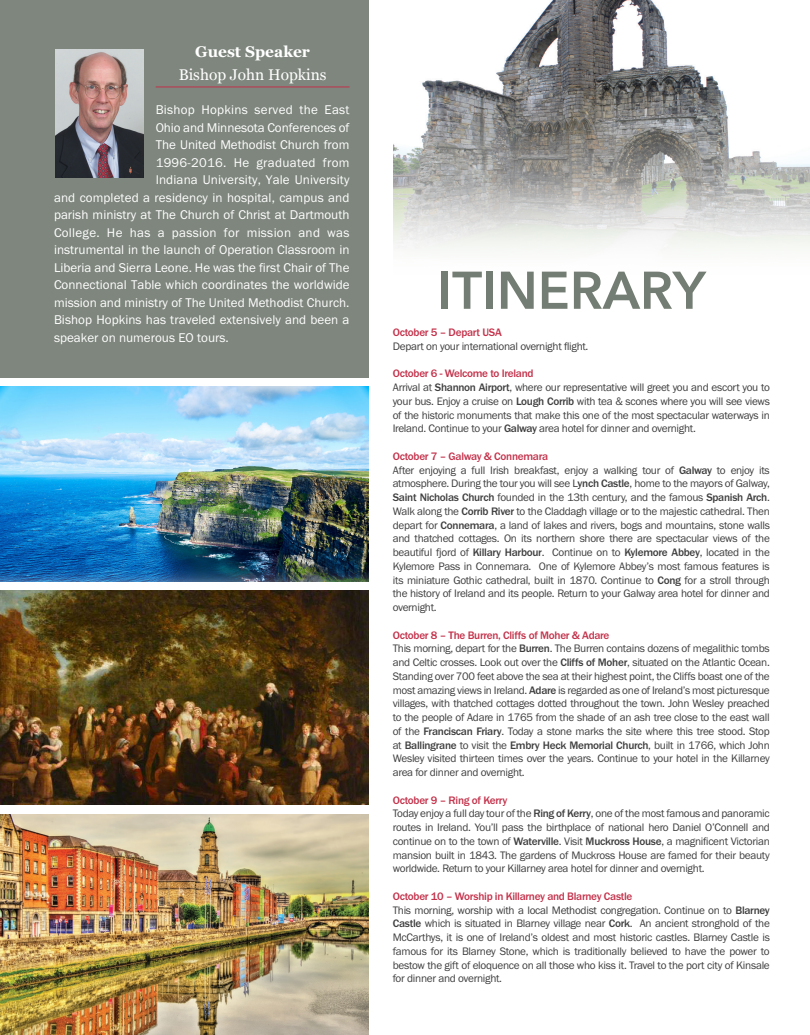
<style>
.page{position:relative;width:810px;height:1035px;background:#fff}
.page>*{position:absolute;margin:0;border:0;box-sizing:border-box;transform-origin:0 0}
.t1{font:600 52.5px "Avenir Next";color:#747d73}
.t2{font:15.5px "Georgia";color:#fff}
.t3{font:700 15.5px "Georgia";color:#fff}
.t4{font:13.12px "Franklin Gothic URW Boo";color:#fff}
.t5{font:13.12px "Franklin Gothic URW Boo";letter-spacing:.02em;color:#fff}
.t6{font:11.25px/13.8px "Franklin Gothic URW Boo";letter-spacing:-.025em;color:#3e3e3f;text-align:justify}
.t7{font:500 11.25px "Franklin Gothic URW";letter-spacing:-.025em;color:#c3314a}
.s1{font-family:"Franklin Gothic URW";font-weight:500}
</style>
<div class="page">
<img style="left:0;top:591px;width:368px;height:214px">
<img style="left:0;top:815px;width:368px;height:220px">
<img style="left:0;top:387px;width:368px;height:195px">
<div style="left:0;top:0;width:368px;height:377px;background:#7e867d"></div>
<img style="left:55px;top:49px;width:88px;height:129px">
<hr style="left:156px;top:86px;width:194px;height:2px;background:#c3314a">
<svg style="left:394px;top:0;width:416px;height:249px"></svg>
<h2 class="t3" style="left:195px;top:40px;width:116px">Guest Speaker</h2>
<h2 class="t2" style="left:179px;top:63px;width:149px">Bishop John Hopkins</h2>
<p class="t5" style="left:156px;top:102px;width:195px">Bishop Hopkins served the East</p>
<p class="t4" style="left:156px;top:119px;width:195px">Ohio and Minnesota Conferences of</p>
<p class="t4" style="left:156px;top:137px;width:195px">The United Methodist Church from</p>
<p class="t5" style="left:156px;top:154px;width:195px">1996-2016. He graduated from</p>
<p class="t4" style="left:156px;top:172px;width:195px">Indiana University, Yale University</p>
<p class="t4" style="left:54px;top:189px;width:297px">and completed a residency in hospital, campus and</p>
<p class="t4" style="left:54px;top:207px;width:297px">parish ministry at The Church of Christ at Dartmouth</p>
<p class="t5" style="left:54px;top:224px;width:297px">College. He has a passion for mission and was</p>
<p class="t4" style="left:54px;top:242px;width:297px">instrumental in the launch of Operation Classroom in</p>
<p class="t4" style="left:54px;top:259px;width:297px">Liberia and Sierra Leone. He was the first Chair of The</p>
<p class="t4" style="left:54px;top:277px;width:297px">Connectional Table which coordinates the worldwide</p>
<p class="t4" style="left:54px;top:294px;width:297px">mission and ministry of The United Methodist Church.</p>
<p class="t4" style="left:54px;top:312px;width:297px">Bishop Hopkins has traveled extensively and been a</p>
<p class="t4" style="left:54px;top:329px;width:176px">speaker on numerous EO tours.</p>
<h1 class="t1" style="left:437px;top:245px;width:270px">ITINERARY</h1>
<p class="t7" style="left:393px;top:325px;width:111px">October 5 – Depart USA</p>
<p class="t6" style="left:393px;top:339px;width:197px">Depart on your international overnight flight.</p>
<p class="t7" style="left:393px;top:367px;width:142px">October 6 - Welcome to Ireland</p>
<p class="t6" style="left:393px;top:380px;width:379px">Arrival at <span class="s1">Shannon Airport</span>, where our representative will greet you and escort you to your bus. Enjoy a cruise on <span class="s1">Lough Corrib</span> with tea &amp; scones where you will see views of the historic monuments that make this one of the most spectacular waterways in Ireland. Continue to your <span class="s1">Galway</span> area hotel for dinner and overnight.</p>
<p class="t7" style="left:393px;top:449px;width:157px">October 7 – Galway &amp; Connemara</p>
<p class="t6" style="left:393px;top:463px;width:379px">After enjoying a full Irish breakfast, enjoy a walking tour of <span class="s1">Galway</span> to enjoy its atmosphere. During the tour you will see L<span class="s1">ynch Castle</span>, home to the mayors of Galway, <span class="s1">Saint Nicholas Church</span> founded in the 13th century, and the famous <span class="s1">Spanish Arch</span>.<br>Walk along the <span class="s1">Corrib River</span> to the Claddagh village or to the majestic cathedral. Then depart for <span class="s1">Connemara</span>, a land of lakes and rivers, bogs and mountains, stone walls and thatched cottages. On its northern shore there are spectacular views of the beautiful fjord of <span class="s1">Killary Harbour</span>. Continue on to <span class="s1">Kylemore Abbey</span>, located in the Kylemore Pass in Connemara. One of Kylemore Abbey’s most famous features is its miniature Gothic cathedral, built in 1870. Continue to <span class="s1">Cong</span> for a stroll through the history of Ireland and its people. Return to your Galway area hotel for dinner and overnight.</p>
<p class="t7" style="left:393px;top:628px;width:218px">October 8 – The Burren, Cliffs of Moher &amp; Adare</p>
<p class="t6" style="left:393px;top:641px;width:379px">This morning, depart for the <span class="s1">Burren</span>. The Burren contains dozens of megalithic tombs and Celtic crosses. Look out over the <span class="s1">Cliffs of Moher</span>, situated on the Atlantic Ocean.<br>Standing over 700 feet above the sea at their highest point, the Cliffs boast one of the most amazing views in Ireland. <span class="s1">Adare</span> is regarded as one of Ireland’s most picturesque villages, with thatched cottages dotted throughout the town. John Wesley preached to the people of Adare in 1765 from the shade of an ash tree close to the east wall of the <span class="s1">Franciscan Friary</span>. Today a stone marks the site where this tree stood. Stop at <span class="s1">Ballingrane</span> to visit the <span class="s1">Embry Heck Memorial Church</span>, built in 1766, which John Wesley visited thirteen times over the years. Continue to your hotel in the Killarney area for dinner and overnight.</p>
<p class="t7" style="left:393px;top:793px;width:116px">October 9 – Ring of Kerry</p>
<p class="t6" style="left:393px;top:806px;width:379px">Today enjoy a full day tour of the <span class="s1">Ring of Kerry</span>, one of the most famous and panoramic routes in Ireland. You’ll pass the birthplace of national hero Daniel O’Connell and continue on to the town of <span class="s1">Waterville</span>. Visit <span class="s1">Muckross House</span>, a magnificent Victorian mansion built in 1843. The gardens of Muckross House are famed for their beauty worldwide. Return to your Killarney area hotel for dinner and overnight.</p>
<p class="t7" style="left:393px;top:889px;width:241px">October 10 – Worship in Killarney and Blarney Castle</p>
<p class="t6" style="left:393px;top:903px;width:379px">This morning, worship with a local Methodist congregation. Continue on to <span class="s1">Blarney Castle</span> which is situated in Blarney village near <span class="s1">Cork</span>. An ancient stronghold of the McCarthys, it is one of Ireland’s oldest and most historic castles. Blarney Castle is famous for its Blarney Stone, which is traditionally believed to have the power to bestow the gift of eloquence on all those who kiss it. Travel to the port city of Kinsale for dinner and overnight.</p>
</div>
